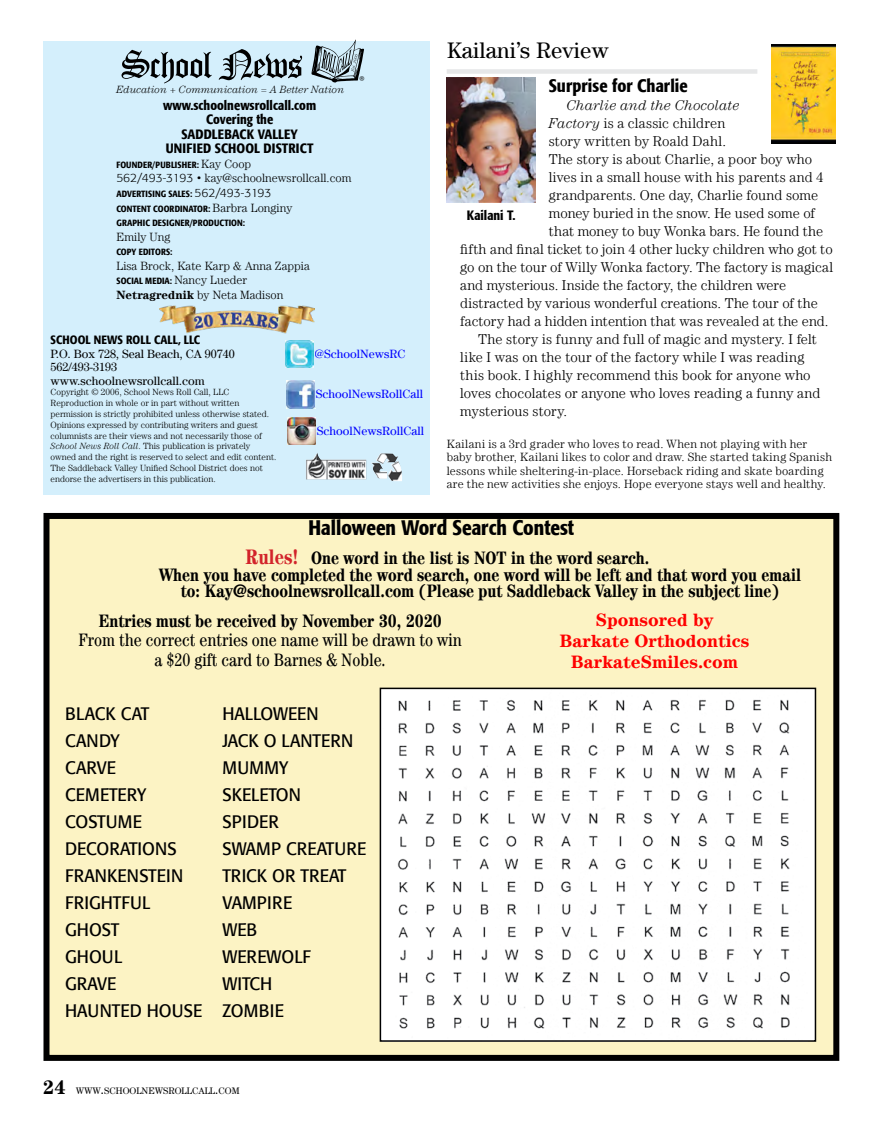
<style>
.page{position:relative;width:878px;height:1121px;background:#fff}
.page>*{position:absolute;margin:0;border:0;box-sizing:border-box;transform-origin:0 0}
.t1{font:22.5px "Century LT";letter-spacing:.005em;color:#000}
.t2{font:500 condensed 21px "Formata";color:#000}
.t3{font:700 condensed 21px "Century LT";color:#d2232a}
.t4{font:700 condensed 18px/16.5px "Century LT";color:#000;text-align:center}
.t5{font:18px/27px "Formata";color:#000;scale:.95 1}
.t6{font:condensed 18px/19.5px "Century LT";color:#000;text-align:center}
.t7{font:700 18px/21px "Century LT";color:#f00;text-align:center}
.t8{font:500 condensed 18px "Formata";color:#000}
.t9{font:300 14.25px "Century LT";letter-spacing:.01em;color:#000}
.t10{font:italic 300 14.25px "Century LT";letter-spacing:.01em;color:#000}
.t11{font:500 condensed 13.5px/14.5px "Formata";color:#000;text-align:center}
.t12{font:300 12px/13.5px "Century LT";letter-spacing:.01em;color:#000}
.t13{font:12px/13.5px "Century LT";color:#000}
.t14{font:12px "Century LT";color:#00f}
.t15{font:500 condensed 12px "Formata";letter-spacing:.01em;color:#000}
.t16{font:italic 300 10.5px "Century LT";color:#000}
.t17{font:9.9px "Myriad";color:#000}
.t18{font:9.45px "Century LT";color:#000}
.t19{font:300 9px/10.8px "Century LT";color:#000}
.t20{font:500 condensed 9px/14.5px "Formata";letter-spacing:.01em;color:#000}
.s1{font-family:"Century LT";font-weight:300;font-stretch:normal;font-size:12px}
.s2{font-family:"Formata"}
.s3{font-weight:300;font-stretch:normal;font-size:12px}
.s4{font-weight:700}
.s5{font-style:italic}
.s6{font-weight:700;font-size:19.5px}
.s7{font-size:13.5px}
</style>
<div class="page">
<div style="left:43px;top:513px;width:796px;height:547px;background:#fcf3c4;border:6px solid #000"></div>
<img style="left:383px;top:690px;width:424px;height:348px">
<div style="left:379px;top:687px;width:437px;height:354px;border:2px solid #000"></div>
<div style="left:446px;top:69px;width:311px;height:5px;background:#e6e7e8"></div>
<img style="left:446px;top:77px;width:89px;height:126px">
<img style="left:772px;top:44px;width:63px;height:99px">
<div style="left:44px;top:41px;width:385px;height:454px;background:#d4effc"></div>
<img style="left:306px;top:453px;width:96px;height:28px">
<svg style="left:121px;top:50px;width:91px;height:33px"></svg>
<svg style="left:219px;top:49px;width:83px;height:31px"></svg>
<svg style="left:311px;top:40px;width:53px;height:42px"></svg>
<img style="left:286px;top:380px;width:29px;height:28px">
<svg style="left:313px;top:340px;width:1px;height:28px"></svg>
<img style="left:285px;top:340px;width:28px;height:28px">
<img style="left:287px;top:417px;width:29px;height:28px">
<img style="left:159px;top:305px;width:155px;height:28px">
<p class="t16" style="left:116px;top:84px;width:229px">Education + Communication = A Better Nation</p>
<p class="t11" style="left:163px;top:97px;width:155px">www.schoolnewsrollcall.com<br>Covering the<br>SADDLEBACK VALLEY<br>UNIFIED SCHOOL DISTRICT</p>
<p class="t20" style="left:116px;top:157px;width:136px">FOUNDER/PUBLISHER: <span class="s1">Kay Coop</span></p>
<p class="t12" style="left:116px;top:171px;width:236px"><span class="s2">562/493-3193 •</span> kay@schoolnewsrollcall.com</p>
<p class="t20" style="left:116px;top:186px;width:177px">ADVERTISING SALES: <span class="s3">562/493-3193<br></span>CONTENT COORDINATOR: <span class="s1">Barbra Longiny<br></span>GRAPHIC DESIGNER/PRODUCTION:</p>
<p class="t12" style="left:116px;top:229px;width:55px">Emily Ung</p>
<p class="t20" style="left:116px;top:245px;width:57px">COPY EDITORS:</p>
<p class="t12" style="left:116px;top:259px;width:195px">Lisa Brock, Kate Karp &amp; Anna Zappia</p>
<p class="t20" style="left:116px;top:274px;width:132px">SOCIAL MEDIA: <span class="s1">Nancy Lueder</span></p>
<p class="t12" style="left:116px;top:288px;width:168px"><span class="s4">Netragrednik</span> by Neta Madison</p>
<p class="t17" style="left:359px;top:75px;width:7px">®</p>
<p class="t15" style="left:51px;top:332px;width:151px">SCHOOL NEWS ROLL CALL, LLC</p>
<p class="t13" style="left:51px;top:346px;width:186px">P.O. Box 728, Seal Beach, CA 90740<br>562/493-3193 www.schoolnewsrollcall.com</p>
<p class="t19" style="left:51px;top:387px;width:227px">Copyright © 2006, School News Roll Call, LLC Reproduction in whole or in part without written permission is strictly prohibited unless otherwise stated.<br>Opinions expressed by contributing writers and guest columnists are their views and not necessarily those of <span class="s5">School News Roll Call</span>. This publication is privately owned and the right is reserved to select and edit content.<br>The Saddleback Valley Unified School District does not endorse the advertisers in this publication.</p>
<p class="t14" style="left:316px;top:387px;width:109px">SchoolNewsRollCall</p>
<p class="t14" style="left:314px;top:347px;width:92px">@SchoolNewsRC</p>
<p class="t14" style="left:317px;top:424px;width:109px">SchoolNewsRollCall</p>
<h1 class="t1" style="left:446px;top:38px;width:164px">Kailani’s Review</h1>
<p class="t8" style="left:548px;top:75px;width:140px">Surprise for Charlie</p>
<p class="t10" style="left:566px;top:97px;width:174px">Charlie and the Chocolate</p>
<p class="t9" style="left:548px;top:115px;width:178px"><span class="s5">Factory</span> is a classic children</p>
<p class="t9" style="left:548px;top:133px;width:179px">story written by Roald Dahl.</p>
<p class="t9" style="left:548px;top:151px;width:265px">The story is about Charlie, a poor boy who</p>
<p class="t9" style="left:548px;top:169px;width:276px">lives in a small house with his parents and 4</p>
<p class="t9" style="left:548px;top:187px;width:271px">grandparents. One day, Charlie found some</p>
<p class="t9" style="left:549px;top:205px;width:268px">money buried in the snow. He used some of</p>
<p class="t9" style="left:549px;top:223px;width:276px">that money to buy Wonka bars. He found the</p>
<p class="t9" style="left:460px;top:241px;width:374px">fifth and final ticket to join 4 other lucky children who got to</p>
<p class="t9" style="left:460px;top:259px;width:374px">go on the tour of Willy Wonka factory. The factory is magical</p>
<p class="t9" style="left:460px;top:277px;width:327px">and mysterious. Inside the factory, the children were</p>
<p class="t9" style="left:460px;top:295px;width:359px">distracted by various wonderful creations. The tour of the</p>
<p class="t9" style="left:460px;top:313px;width:370px">factory had a hidden intention that was revealed at the end.</p>
<p class="t9" style="left:478px;top:331px;width:340px">The story is funny and full of magic and mystery. I felt</p>
<p class="t9" style="left:460px;top:349px;width:346px">like I was on the tour of the factory while I was reading</p>
<p class="t9" style="left:460px;top:367px;width:352px">this book. I highly recommend this book for anyone who</p>
<p class="t9" style="left:460px;top:385px;width:361px">loves chocolates or anyone who loves reading a funny and</p>
<p class="t9" style="left:460px;top:403px;width:109px">mysterious story.</p>
<p class="t12" style="left:446px;top:437px;width:387px">Kailani is a 3rd grader who loves to read. When not playing with her baby brother, Kailani likes to color and draw. She started taking Spanish lessons while sheltering-in-place. Horseback riding and skate boarding are the new activities she enjoys. Hope everyone stays well and healthy.</p>
<p class="t11" style="left:467px;top:208px;width:50px">Kailani T.</p>
<h2 class="t2" style="left:308px;top:514px;width:267px">Halloween Word Search Contest</h2>
<p class="t4" style="left:159px;top:549px;width:643px">One word in the list is NOT in the word search.<br>When you have completed the word search, one word will be left and that word you email to: Kay@schoolnewsrollcall.com (Please put Saddleback Valley in the subject line)</p>
<h2 class="t3" style="left:245px;top:544px;width:55px">Rules!</h2>
<p class="t4" style="left:99px;top:612px;width:344px">Entries must be received by November 30, 2020</p>
<p class="t6" style="left:78px;top:630px;width:385px">From the correct entries one name will be drawn to win a $20 gift card to Barnes &amp; Noble.</p>
<p class="t5" style="left:65px;top:700px;width:146px">BLACK CAT<br>CANDY<br>CARVE<br>CEMETERY<br>COSTUME<br>DECORATIONS<br>FRANKENSTEIN<br>FRIGHTFUL<br>GHOST<br>GHOUL<br>GRAVE<br>HAUNTED HOUSE</p>
<p class="t5" style="left:222px;top:700px;width:153px">HALLOWEEN<br>JACK O LANTERN<br>MUMMY<br>SKELETON<br>SPIDER<br>SWAMP CREATURE<br>TRICK OR TREAT<br>VAMPIRE<br>WEB<br>WEREWOLF<br>WITCH<br>ZOMBIE</p>
<p class="t18" style="left:43px;top:1085px;width:198px"><span class="s6">24</span> WWW<span class="s7">.</span>SCHOOLNEWSROLLCALL<span class="s7">.</span>COM</p>
<p class="t7" style="left:560px;top:609px;width:191px">Sponsored by<br>Barkate Orthodontics<br>BarkateSmiles.com</p>
</div>
